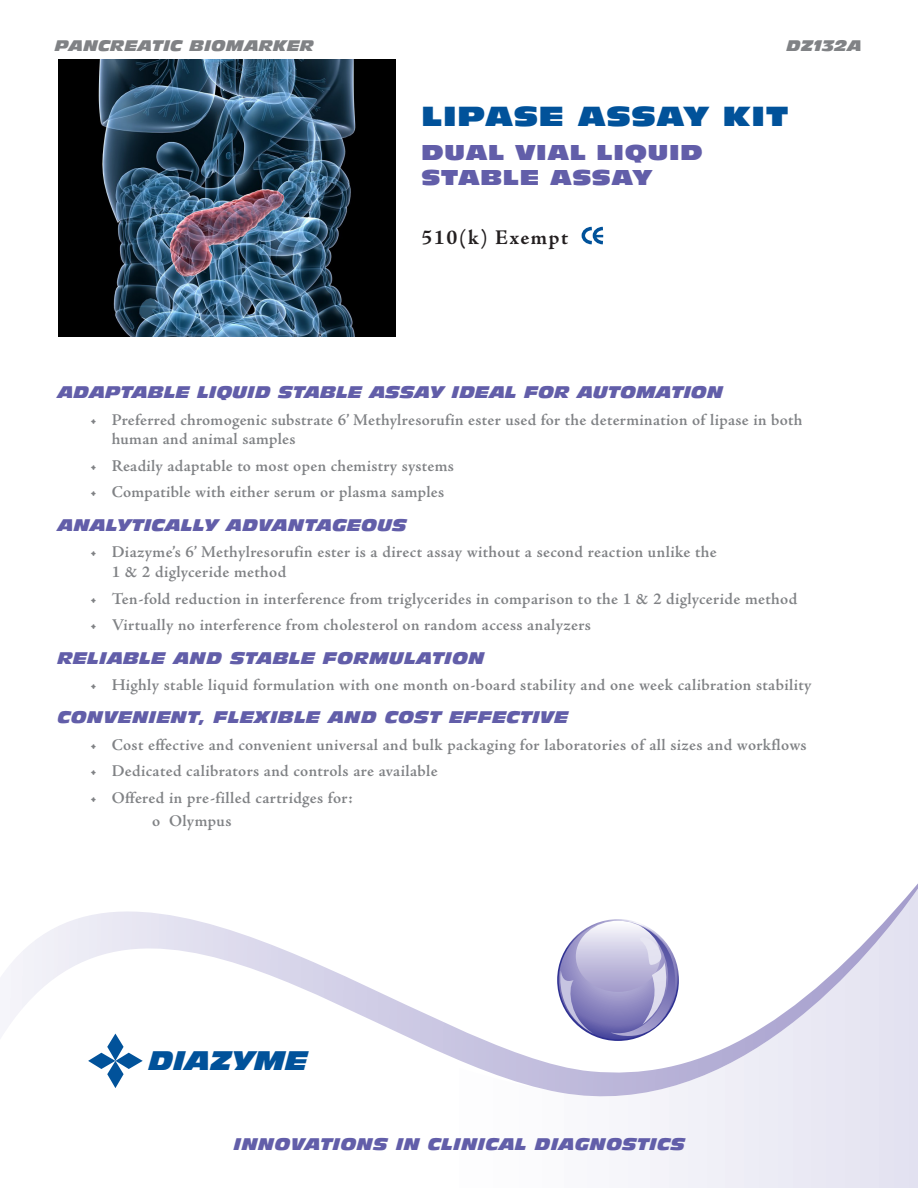
<style>
.page{position:relative;width:918px;height:1188px;background:#fff}
.page>*{position:absolute;margin:0;border:0;box-sizing:border-box;transform-origin:0 0}
.product_pg1{font:27px "Antique Olive Nord";letter-spacing:.025em;color:#01529a}
.t1{font:italic 26.25px "Antique Olive Nord";color:#01529a}
.product_pg1-2{font:21px "Antique Olive Nord";letter-spacing:.025em;color:#625ea9}
.t2{font:700 21px "Adobe Jenson Pro";letter-spacing:.075em;color:#231f20}
.bullet_pg_1{font:600 16.5px/19.8px "Adobe Jenson Pro";letter-spacing:.02em;color:#808285}
.t3{font:italic 16.5px "Antique Olive Nord";letter-spacing:.025em;color:#625ea9}
.t4{font:italic 15px "Antique Olive Nord";letter-spacing:.025em;color:#808285}
</style>
<div class="page">
<svg style="left:650px;top:1124px;width:268px;height:64px"></svg>
<svg style="left:10px;top:883px;width:908px;height:241px"></svg>
<svg style="left:555px;top:921px;width:134px;height:122px"></svg>
<svg style="left:88px;top:1034px;width:55px;height:54px"></svg>
<svg style="left:581px;top:226px;width:23px;height:19px"></svg>
<img style="left:58px;top:59px;width:337px;height:278px">
<p class="t4" style="left:55px;top:36px;width:260px">PANCREATIC BIOMARKER</p>
<p class="t4" style="left:786px;top:36px;width:77px">DZ132A</p>
<p class="product_pg1" style="left:421px;top:99px;width:369px">LIPASE ASSAY KIT</p>
<p class="product_pg1-2" style="left:421px;top:140px;width:283px">DUAL VIAL LIQUID</p>
<p class="product_pg1-2" style="left:421px;top:165px;width:233px">STABLE ASSAY</p>
<p class="t2" style="left:421px;top:226px;width:148px">510(k) Exempt</p>
<p class="t3" style="left:58px;top:382px;width:667px">ADAPTABLE LIQUID STABLE ASSAY IDEAL FOR AUTOMATION</p>
<p class="bullet_pg_1" style="left:112px;top:410px;width:692px;text-indent:-22px">• Preferred chromogenic substrate 6’ Methylresorufin ester used for the determination of lipase in both human and animal samples</p>
<p class="bullet_pg_1" style="left:90px;top:456px;width:365px">• Readily adaptable to most open chemistry systems</p>
<p class="bullet_pg_1" style="left:90px;top:483px;width:356px">• Compatible with either serum or plasma samples</p>
<p class="t3" style="left:58px;top:514px;width:351px">ANALYTICALLY ADVANTAGEOUS</p>
<p class="bullet_pg_1" style="left:112px;top:543px;width:607px;text-indent:-22px">• Diazyme’s 6’ Methylresorufin ester is a direct assay without a second reaction unlike the<br>1 &amp; 2 diglyceride method</p>
<p class="bullet_pg_1" style="left:90px;top:589px;width:709px">• Ten-fold reduction in interference from triglycerides in comparison to the 1 &amp; 2 diglyceride method</p>
<p class="bullet_pg_1" style="left:90px;top:615px;width:502px">• Virtually no interference from cholesterol on random access analyzers</p>
<p class="t3" style="left:58px;top:647px;width:429px">RELIABLE AND STABLE FORMULATION</p>
<p class="bullet_pg_1" style="left:90px;top:675px;width:723px">• Highly stable liquid formulation with one month on-board stability and one week calibration stability</p>
<p class="t3" style="left:58px;top:707px;width:512px">CONVENIENT, FLEXIBLE AND COST EFFECTIVE</p>
<p class="bullet_pg_1" style="left:90px;top:735px;width:718px">• Cost effective and convenient universal and bulk packaging for laboratories of all sizes and workflows</p>
<p class="bullet_pg_1" style="left:90px;top:762px;width:349px">• Dedicated calibrators and controls are available</p>
<p class="bullet_pg_1" style="left:90px;top:788px;width:264px">• Offered in pre-filled cartridges for:</p>
<p class="bullet_pg_1" style="left:152px;top:811px;width:81px">o Olympus</p>
<p class="t1" style="left:148px;top:1044px;width:161px">DIAZYME</p>
<p class="t3" style="left:234px;top:1133px;width:453px">INNOVATIONS IN CLINICAL DIAGNOSTICS</p>
</div>
